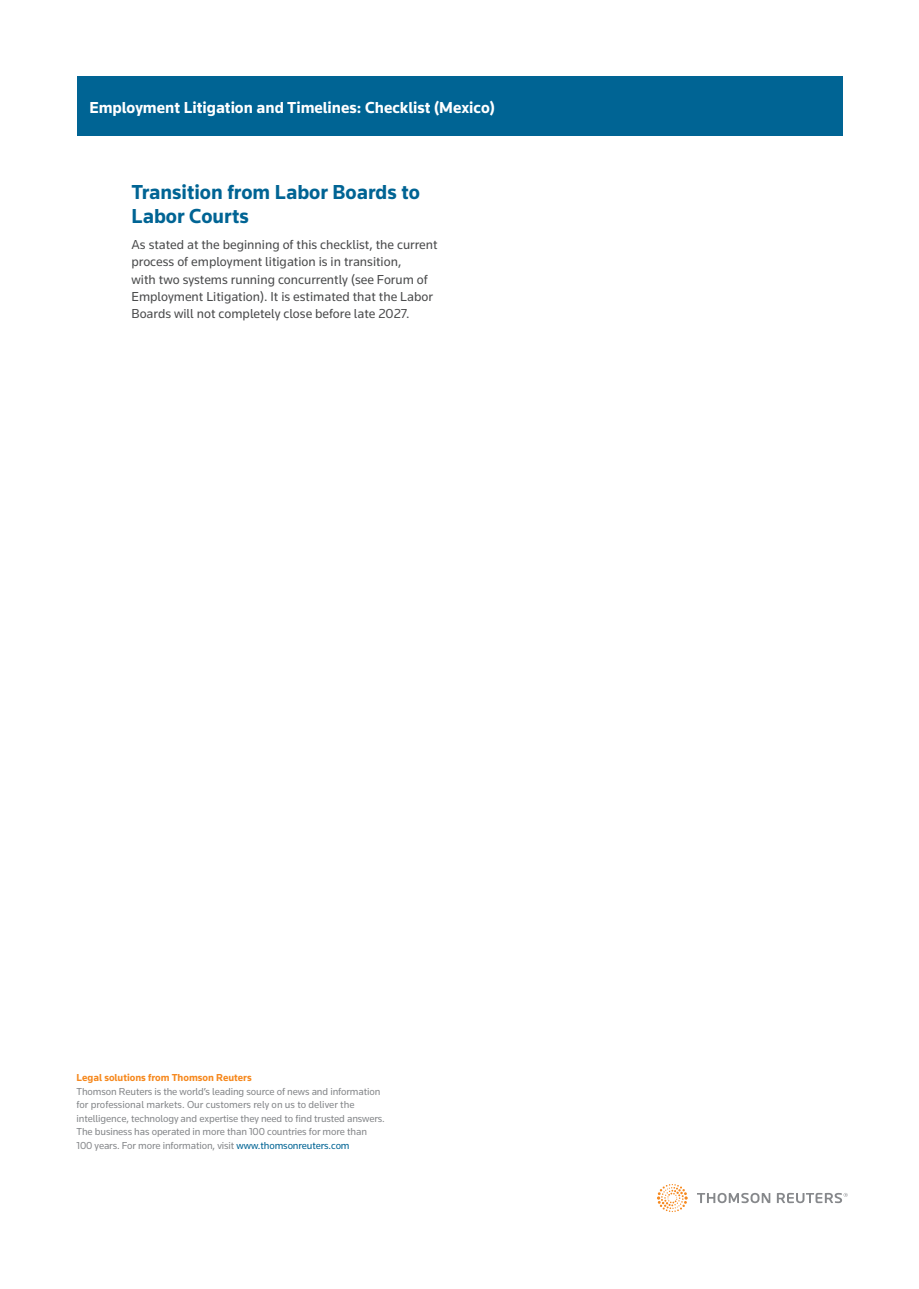
<style>
.page{position:relative;width:919px;height:1289px;background:#fff}
.page>*{position:absolute;margin:0;border:0;box-sizing:border-box;transform-origin:0 0}
.t1{font:700 21px/24px "Knowledge";color:#006494}
.t2{font:700 16.5px "Knowledge";color:#fff}
.t3{font:13.5px/17.2px "Knowledge";color:#4b4c4d}
.t4{font:10.5px/13.5px "Knowledge";letter-spacing:-.01em;color:#86888b}
.t5{font:700 10.5px "Knowledge";color:#f6891f}
.s1{color:#006494}
</style>
<div class="page">
<svg style="left:657px;top:1184px;width:30px;height:27px"></svg>
<svg style="left:697px;top:1192px;width:150px;height:11px"></svg>
<div style="left:77px;top:77px;width:765px;height:59px;background:#006494"></div>
<h2 class="t2" style="left:89px;top:97px;width:407px">Employment Litigation and Timelines: Checklist (Mexico)</h2>
<h1 class="t1" style="left:131px;top:180px;width:290px">Transition from Labor Boards to<br>Labor Courts</h1>
<p class="t3" style="left:131px;top:236px;width:307px">As stated at the beginning of this checklist, the current process of employment litigation is in transition,<br>with two systems running concurrently (see Forum of Employment Litigation). It is estimated that the Labor Boards will not completely close before late 2027.</p>
<p class="t5" style="left:77px;top:1071px;width:177px">Legal solutions from Thomson Reuters</p>
<p class="t4" style="left:77px;top:1084px;width:310px">Thomson Reuters is the world’s leading source of news and information for professional markets. Our customers rely on us to deliver the intelligence, technology and expertise they need to find trusted answers.<br>The business has operated in more than 100 countries for more than 100 years. For more information, visit <span class="s1">www.thomsonreuters.com</span></p>
</div>
